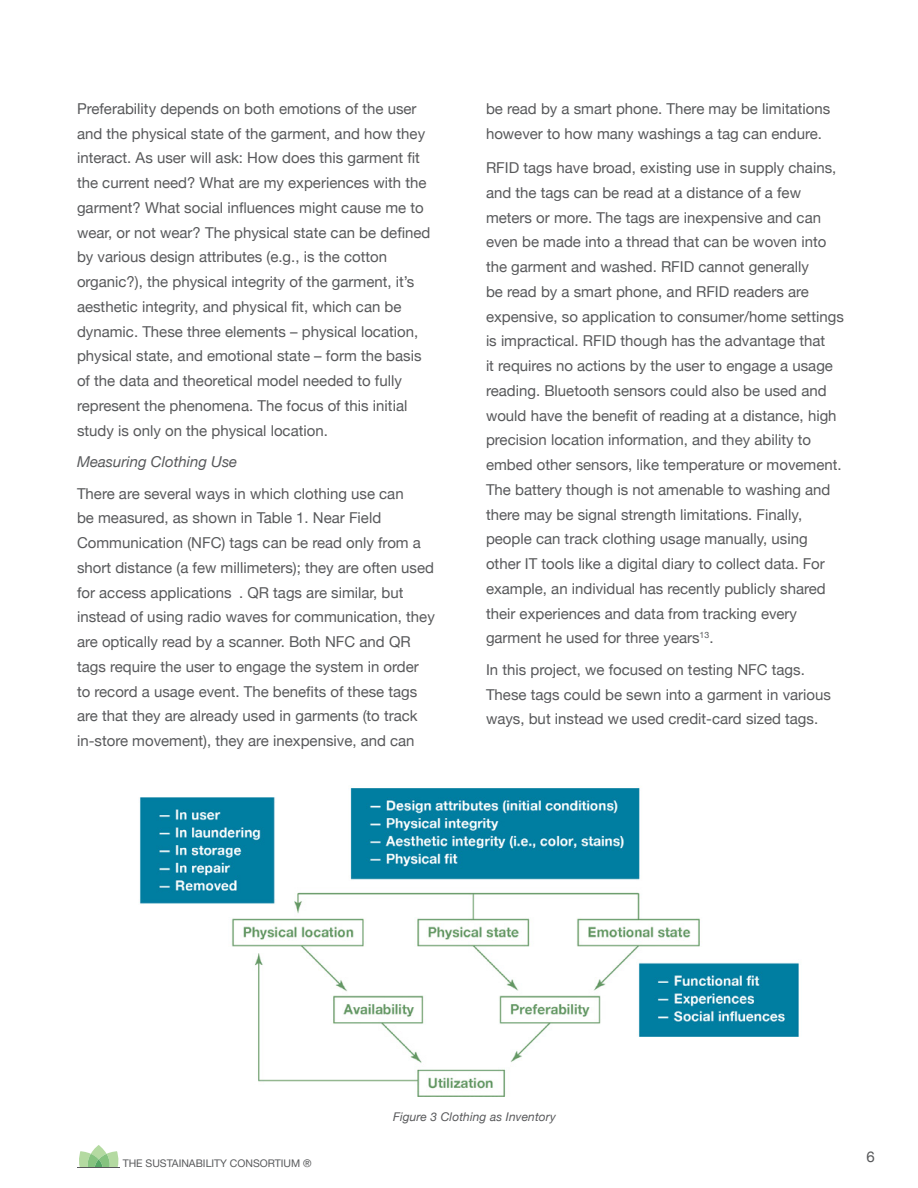
<style>
.page{position:relative;width:918px;height:1188px;background:#fff}
.page>*{position:absolute;margin:0;border:0;box-sizing:border-box;transform-origin:0 0}
.t1{font:15px/24.8px "Helvetica Neue";color:#58595b}
.t2{font:italic 15px "Helvetica Neue";color:#58595b}
.t3{font:italic 12px "Helvetica Neue";letter-spacing:.01em;color:#58595b}
.t4{font:10.5px "Helvetica Neue";color:#58595b}
</style>
<div class="page">
<img style="left:139px;top:787px;width:660px;height:309px">
<svg style="left:79px;top:1145px;width:40px;height:22px"></svg>
<p class="t1" style="left:77px;top:97px;width:355px">Preferability depends on both emotions of the user and the physical state of the garment, and how they interact. As user will ask: How does this garment fit the current need? What are my experiences with the garment? What social influences might cause me to wear, or not wear? The physical state can be defined by various design attributes (e.g., is the cotton organic?), the physical integrity of the garment, it’s aesthetic integrity, and physical fit, which can be dynamic. These three elements – physical location, physical state, and emotional state – form the basis of the data and theoretical model needed to fully represent the phenomena. The focus of this initial study is only on the physical location.</p>
<p class="t2" style="left:77px;top:451px;width:162px">Measuring Clothing Use</p>
<p class="t1" style="left:77px;top:482px;width:359px">There are several ways in which clothing use can<br>be measured, as shown in Table 1. Near Field Communication (NFC) tags can be read only from a short distance (a few millimeters); they are often used for access applications . QR tags are similar, but instead of using radio waves for communication, they are optically read by a scanner. Both NFC and QR tags require the user to engage the system in order to record a usage event. The benefits of these tags are that they are already used in garments (to track in-store movement), they are inexpensive, and can</p>
<p class="t1" style="left:486px;top:97px;width:346px">be read by a smart phone. There may be limitations however to how many washings a tag can endure.</p>
<p class="t1" style="left:486px;top:156px;width:359px">RFID tags have broad, existing use in supply chains, and the tags can be read at a distance of a few meters or more. The tags are inexpensive and can even be made into a thread that can be woven into the garment and washed. RFID cannot generally<br>be read by a smart phone, and RFID readers are expensive, so application to consumer/home settings is impractical. RFID though has the advantage that<br>it requires no actions by the user to engage a usage reading. Bluetooth sensors could also be used and would have the benefit of reading at a distance, high precision location information, and they ability to embed other sensors, like temperature or movement.<br>The battery though is not amenable to washing and there may be signal strength limitations. Finally, people can track clothing usage manually, using other IT tools like a digital diary to collect data. For example, an individual has recently publicly shared their experiences and data from tracking every garment he used for three years<sup>13</sup>.</p>
<p class="t1" style="left:486px;top:658px;width:347px">In this project, we focused on testing NFC tags.<br>These tags could be sewn into a garment in various ways, but instead we used credit-card sized tags.</p>
<p class="t4" style="left:123px;top:1155px;width:191px">THE SUSTAINABILITY CONSORTIUM ®</p>
<p class="t3" style="left:393px;top:1108px;width:164px">Figure 3 Clothing as Inventory</p>
<p class="t1" style="left:866px;top:1145px;width:10px">6</p>
</div>
